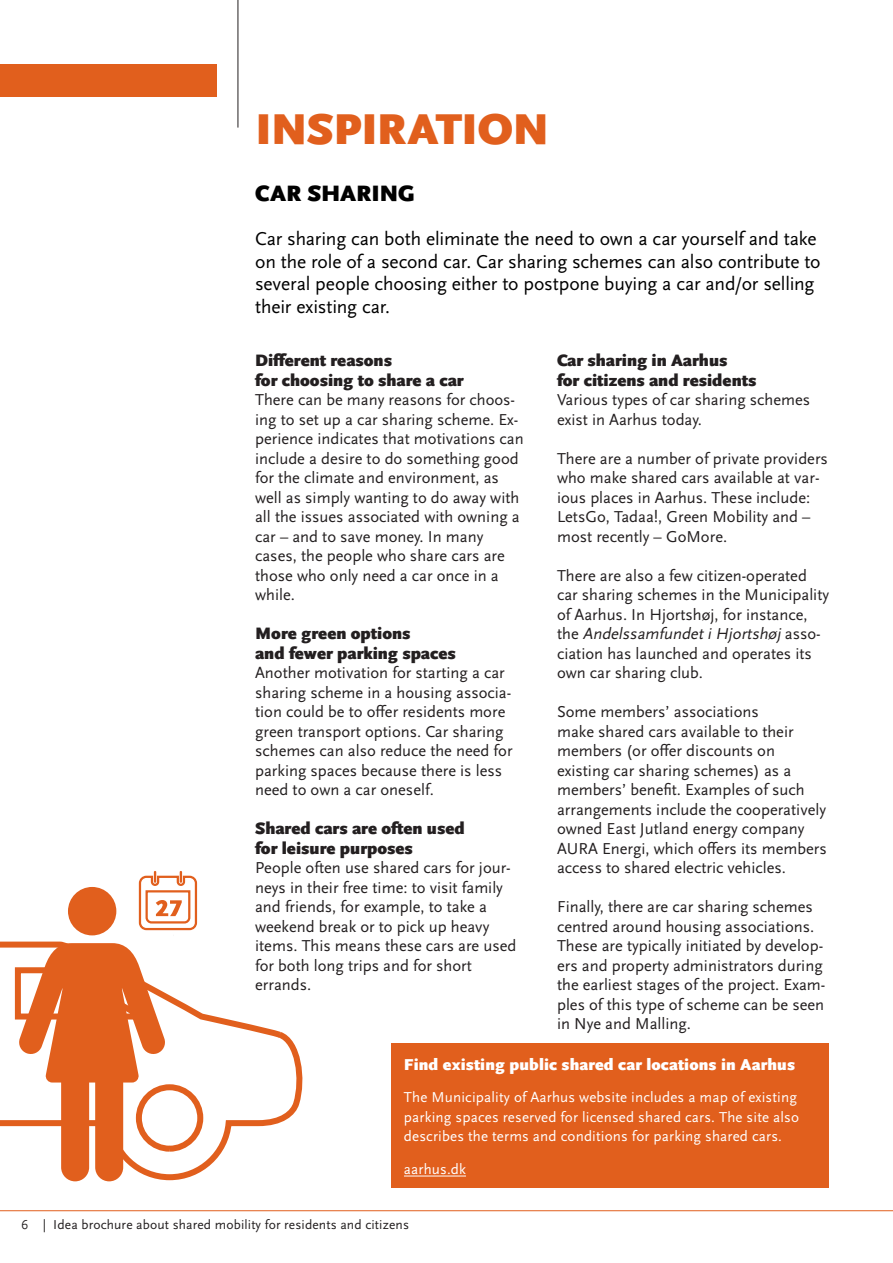
<style>
.page{position:relative;width:893px;height:1263px;background:#fff}
.page>*{position:absolute;margin:0;border:0;box-sizing:border-box;transform-origin:0 0}
.t1{font:900 45px "Scala Sans OT";letter-spacing:-.01em;color:#e15f1d}
.t2{font:900 23.25px "Scala Sans OT";letter-spacing:-.005em;color:#010101}
.t3{font:19.5px/22.5px "Scala Sans OT";letter-spacing:-.01em;color:#010101}
.t4{font:900 17.25px/19.5px "Scala Sans OT";color:#231f20}
.t5{font:16.5px/19.5px "Scala Sans OT";color:#231f20}
.t6{font:900 16.5px "Scala Sans OT";letter-spacing:.01em;color:#fff}
.t7{font:15px/19.5px "Scala Sans OT";letter-spacing:.01em;color:#fff}
.t8{font:13.5px "Scala Sans OT";letter-spacing:.01em;color:#231f20}
.s1{font-style:italic}
</style>
<div class="page">
<hr style="left:0;top:1210px;width:893px;height:1px;background:#e15f1d">
<hr style="left:238px;top:0;width:1px;height:128px;background:#231f20">
<div style="left:0;top:64px;width:217px;height:33px;background:#e15f1d"></div>
<svg style="left:0;top:941px;width:303px;height:241px"></svg>
<svg style="left:18px;top:943px;width:148px;height:238px"></svg>
<div style="left:68px;top:887px;width:48px;height:48px;background:#e15f1d;border-radius:50%"></div>
<svg style="left:138px;top:871px;width:60px;height:60px"></svg>
<div style="left:391px;top:1043px;width:438px;height:145px;background:#e15f1d"></div>
<hr style="left:404px;top:1176px;width:62px;height:1px;background:#fff">
<h1 class="t1" style="left:255px;top:103px;width:294px">INSPIRATION</h1>
<h2 class="t2" style="left:255px;top:180px;width:161px">CAR SHARING</h2>
<p class="t3" style="left:255px;top:228px;width:567px">Car sharing can both eliminate the need to own a car yourself and take on the role of a second car. Car sharing schemes can also contribute to several people choosing either to postpone buying a car and/or selling their existing car.</p>
<p class="t4" style="left:255px;top:351px;width:210px">Different reasons<br>for choosing to share a car</p>
<p class="t5" style="left:255px;top:390px;width:270px">There can be many reasons for choos&shy;ing to set up a car sharing scheme. Ex&shy;perience indicates that motivations can include a desire to do something good for the climate and environment, as well as simply wanting to do away with all the issues associated with owning a car – and to save money. In many cases, the people who share cars are those who only need a car once in a while.</p>
<p class="t4" style="left:255px;top:624px;width:202px">More green options<br>and fewer parking spaces</p>
<p class="t5" style="left:255px;top:663px;width:259px">Another motivation for starting a car sharing scheme in a housing associa&shy;tion could be to offer residents more green transport options. Car sharing schemes can also reduce the need for parking spaces because there is less need to own a car oneself.</p>
<p class="t4" style="left:255px;top:819px;width:211px">Shared cars are often used for leisure purposes</p>
<p class="t5" style="left:255px;top:858px;width:263px">People often use shared cars for jour&shy;neys in their free time: to visit family and friends, for example, to take a weekend break or to pick up heavy items. This means these cars are used for both long trips and for short errands.</p>
<p class="t4" style="left:557px;top:351px;width:201px">Car sharing in Aarhus<br>for citizens and residents</p>
<p class="t5" style="left:557px;top:390px;width:255px">Various types of car sharing schemes exist in Aarhus today.</p>
<p class="t5" style="left:557px;top:449px;width:272px">There are a number of private providers who make shared cars available at var&shy;ious places in Aarhus. These include:<br>LetsGo, Tadaa!, Green Mobility and – most recently – GoMore.</p>
<p class="t5" style="left:557px;top:566px;width:274px">There are also a few citizen-operated car sharing schemes in the Municipality of Aarhus. In Hjortshøj, for instance,<br>t h e <span class="s1">AndelssamfundetiHjortshøj</span> a s s o - ciation has launched and operates its own car sharing club.</p>
<p class="t5" style="left:557px;top:702px;width:271px">Some members’ associations<br>make shared cars available to their members (or offer discounts on existing car sharing schemes) as a members’ benefit. Examples of such arrangements include the cooperatively owned East Jutland energy company AURA Energi, which offers its members access to shared electric vehicles.</p>
<p class="t5" style="left:557px;top:897px;width:270px">Finally, there are car sharing schemes centred around housing associations.<br>These are typically initiated by develop&shy;ers and property administrators during the earliest stages of the project. Exam&shy;ples of this type of scheme can be seen in Nye and Malling.</p>
<p class="t6" style="left:404px;top:1055px;width:393px">Find existing public shared car locations in Aarhus</p>
<p class="t7" style="left:404px;top:1088px;width:397px">The Municipality of Aarhus website includes a map of existing parking spaces reserved for licensed shared cars. The site also describes the terms and conditions for parking shared cars.</p>
<p class="t7" style="left:404px;top:1159px;width:64px">aarhus.dk</p>
<p class="t8" style="left:21px;top:1217px;width:389px">6 | Idea brochure about shared mobility for residents and citizens</p>
</div>
